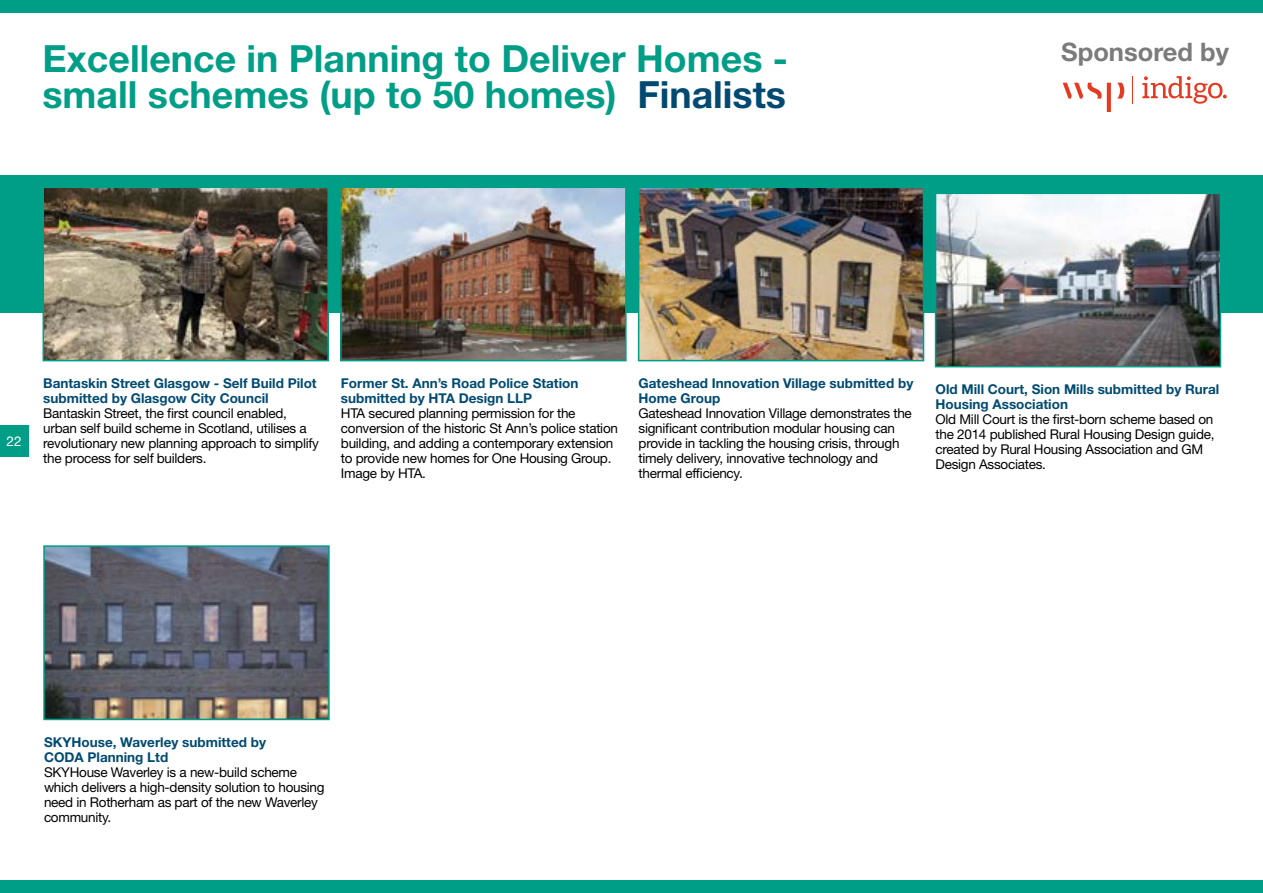
<style>
.page{position:relative;width:1263px;height:893px;background:#fff}
.page>*{position:absolute;margin:0;border:0;box-sizing:border-box;transform-origin:0 0}
.t1{font:700 37.5px/36px "Helvetica Neue LT Std";color:#009e87}
.t2{font:700 25.5px "Helvetica Neue LT Std";color:#7c7b7b}
.t3{font:13.5px/15px "Helvetica Neue LT Std";letter-spacing:-.02em;color:#000}
.t4{font:700 13.5px/15px "Helvetica Neue LT Std";color:#004a71}
.t5{font:13.5px "Helvetica Neue LT Std";color:#fff}
.s1{color:#004a71}
</style>
<div class="page">
<div style="left:0;top:0;width:1263px;height:13px;background:#009e87"></div>
<div style="left:0;top:880px;width:1263px;height:13px;background:#009e87"></div>
<div style="left:0;top:175px;width:1263px;height:138px;background:#009e87"></div>
<div style="left:0;top:425px;width:28px;height:31px;background:#009e87"></div>
<img style="left:938px;top:196px;width:280px;height:168px">
<div style="left:935px;top:193px;width:286px;height:174px;border:2px solid #009e87"></div>
<img style="left:46px;top:548px;width:281px;height:169px">
<div style="left:43px;top:545px;width:287px;height:175px;border:2px solid #009e87"></div>
<img style="left:46px;top:190px;width:280px;height:168px">
<div style="left:43px;top:187px;width:286px;height:174px;border:2px solid #009e87"></div>
<img style="left:343px;top:190px;width:281px;height:168px">
<div style="left:340px;top:187px;width:287px;height:174px;border:2px solid #009e87"></div>
<img style="left:641px;top:190px;width:280px;height:168px">
<div style="left:638px;top:187px;width:286px;height:174px;border:2px solid #009e87"></div>
<svg style="left:1142px;top:76px;width:85px;height:28px"></svg>
<svg style="left:1117px;top:83px;width:7px;height:16px"></svg>
<svg style="left:1107px;top:83px;width:4px;height:29px"></svg>
<svg style="left:1063px;top:83px;width:38px;height:16px"></svg>
<svg style="left:1132px;top:76px;width:1px;height:28px"></svg>
<h1 class="t1" style="left:43px;top:40px;width:747px">Excellence in Planning to Deliver Homes - small schemes (up to 50 homes) <span class="s1">Finalists</span></h1>
<h2 class="t2" style="left:1061px;top:36px;width:169px">Sponsored by</h2>
<p class="t5" style="left:7px;top:433px;width:17px">22</p>
<p class="t4" style="left:43px;top:376px;width:275px">Bantaskin Street Glasgow - Self Build Pilot submitted by Glasgow City Council</p>
<p class="t3" style="left:43px;top:406px;width:277px">Bantaskin Street, the first council enabled, urban self build scheme in Scotland, utilises a revolutionary new planning approach to simplify the process for self builders.</p>
<p class="t4" style="left:341px;top:376px;width:239px">Former St. Ann’s Road Police Station submitted by HTA Design LLP</p>
<p class="t3" style="left:341px;top:406px;width:279px">HTA secured planning permission for the conversion of the historic St Ann’s police station building, and adding a contemporary extension to provide new homes for One Housing Group.<br>Image by HTA.</p>
<p class="t4" style="left:639px;top:376px;width:276px">Gateshead Innovation Village submitted by<br>Home Group</p>
<p class="t3" style="left:639px;top:406px;width:275px">Gateshead Innovation Village demonstrates the significant contribution modular housing can provide in tackling the housing crisis, through timely delivery, innovative technology and thermal efficiency.</p>
<p class="t4" style="left:935px;top:382px;width:285px">Old Mill Court, Sion Mills submitted by Rural<br>Housing Association</p>
<p class="t3" style="left:935px;top:412px;width:280px">Old Mill Court is the first-born scheme based on the 2014 published Rural Housing Design guide, created by Rural Housing Association and GM Design Associates.</p>
<p class="t4" style="left:44px;top:734px;width:224px">SKYHouse, Waverley submitted by<br>CODA Planning Ltd</p>
<p class="t3" style="left:44px;top:765px;width:282px">SKYHouse Waverley is a new-build scheme which delivers a high-density solution to housing need in Rotherham as part of the new Waverley community.</p>
</div>
